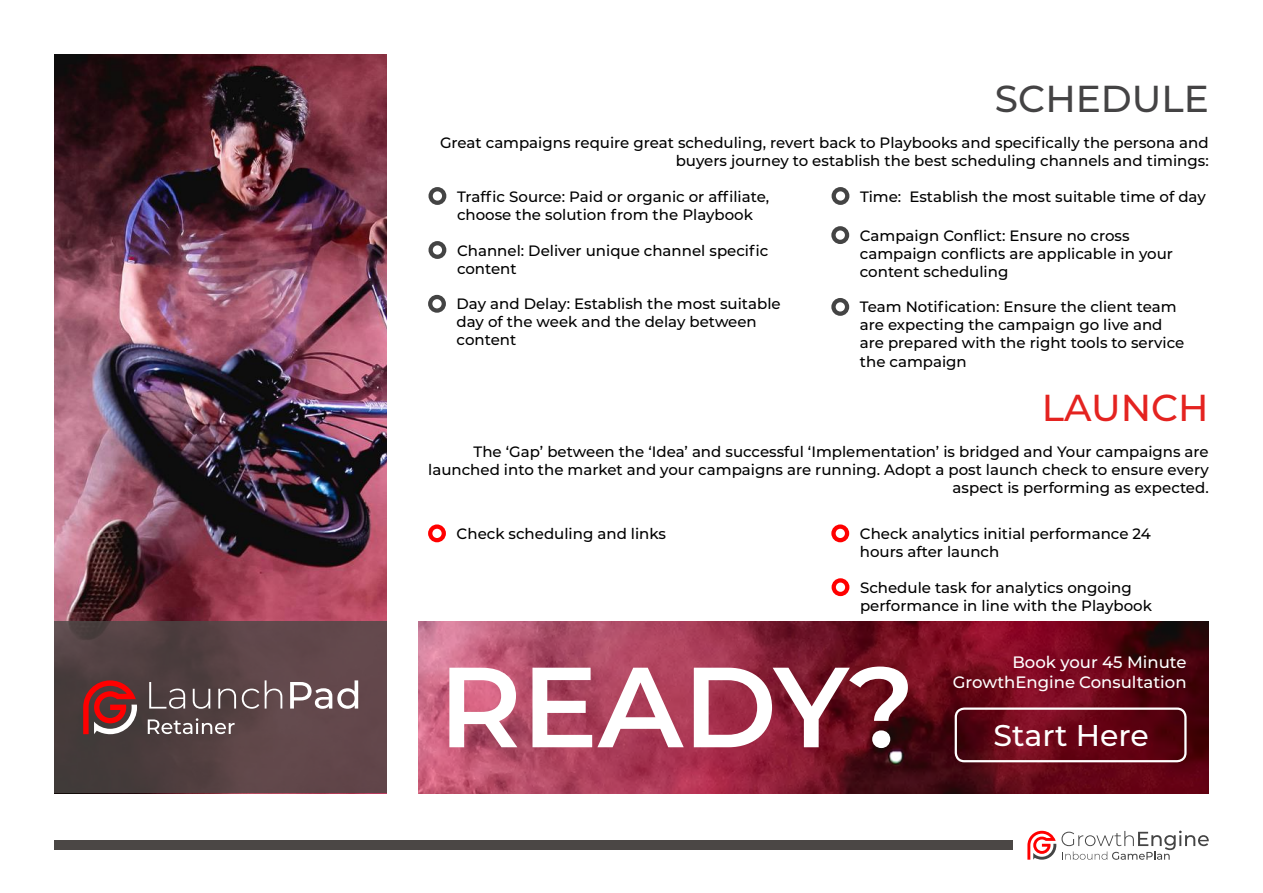
<style>
.page{position:relative;width:1263px;height:893px;background:#fff}
.page>*{position:absolute;margin:0;border:0;box-sizing:border-box;transform-origin:0 0}
.t1{font:500 37.5px "Montserrat";color:#444344}
.t2{font:500 37.5px "Montserrat";color:#e42320}
.t3{font:500 30px "Montserrat";color:#fff}
.t4{font:500 16.5px/19.8px "Montserrat";color:#fff;text-align:right}
.t5{font:500 15px/18px "Montserrat";color:#000}
</style>
<div class="page">
<svg style="left:1027px;top:831px;width:182px;height:29px"></svg>
<div style="left:54px;top:840px;width:958px;height:10px;background:#4b4745"></div>
<img style="left:418px;top:621px;width:791px;height:172px">
<svg style="left:449px;top:666px;width:459px;height:82px"></svg>
<div style="left:955px;top:707px;width:231px;height:55px;border:2px solid #fff;border-radius:9px"></div>
<img style="left:54px;top:54px;width:333px;height:567px">
<svg style="left:428px;top:187px;width:18px;height:18px"></svg>
<svg style="left:831px;top:187px;width:18px;height:18px"></svg>
<svg style="left:831px;top:226px;width:18px;height:18px"></svg>
<svg style="left:428px;top:524px;width:18px;height:18px"></svg>
<svg style="left:831px;top:578px;width:18px;height:18px"></svg>
<svg style="left:831px;top:524px;width:18px;height:18px"></svg>
<svg style="left:428px;top:241px;width:18px;height:18px"></svg>
<div style="left:54px;top:621px;width:333px;height:172px;background:linear-gradient(to right,#453b3a,#684a4e)"></div>
<svg style="left:148px;top:718px;width:87px;height:16px"></svg>
<svg style="left:149px;top:682px;width:36px;height:27px"></svg>
<svg style="left:193px;top:689px;width:17px;height:20px"></svg>
<svg style="left:218px;top:689px;width:18px;height:19px"></svg>
<svg style="left:242px;top:689px;width:17px;height:20px"></svg>
<svg style="left:265px;top:680px;width:17px;height:28px"></svg>
<svg style="left:290px;top:680px;width:68px;height:29px"></svg>
<svg style="left:83px;top:680px;width:54px;height:54px;background:#9b3b3b"></svg>
<svg style="left:428px;top:295px;width:18px;height:18px"></svg>
<svg style="left:831px;top:298px;width:18px;height:18px"></svg>
<h1 class="t1" style="left:995px;top:73px;width:216px">SCHEDULE</h1>
<p class="t5" style="left:440px;top:133px;width:770px;text-align:right">Great campaigns require great scheduling, revert back to Playbooks and specifically the persona and buyers journey to establish the best scheduling channels and timings:</p>
<p class="t5" style="left:457px;top:187px;width:314px">Traffic Source: Paid or organic or affiliate, choose the solution from the Playbook</p>
<p class="t5" style="left:860px;top:187px;width:347px">Time: Establish the most suitable time of day</p>
<p class="t5" style="left:860px;top:226px;width:315px">Campaign Conflict: Ensure no cross campaign conflicts are applicable in your content scheduling</p>
<p class="t5" style="left:457px;top:241px;width:313px">Channel: Deliver unique channel specific content</p>
<p class="t5" style="left:457px;top:294px;width:326px">Day and Delay: Establish the most suitable day of the week and the delay between content</p>
<p class="t5" style="left:860px;top:298px;width:326px">Team Notification: Ensure the client team are expecting the campaign go live and are prepared with the right tools to service the campaign</p>
<h1 class="t2" style="left:1042px;top:381px;width:168px">LAUNCH</h1>
<p class="t5" style="left:428px;top:442px;width:782px;text-align:right">The ‘Gap’ between the ‘Idea’ and successful ‘Implementation’ is bridged and Your campaigns are launched into the market and your campaigns are running. Adopt a post launch check to ensure every aspect is performing as expected.</p>
<p class="t5" style="left:457px;top:524px;width:211px">Check scheduling and links</p>
<p class="t5" style="left:860px;top:524px;width:293px">Check analytics initial performance 24 hours after launch</p>
<p class="t5" style="left:860px;top:578px;width:293px">Schedule task for analytics ongoing performance in line with the Playbook</p>
<p class="t4" style="left:953px;top:652px;width:235px">Book your 45 Minute<br>GrowthEngine Consultation</p>
<h2 class="t3" style="left:993px;top:715px;width:157px">Start Here</h2>
</div>
